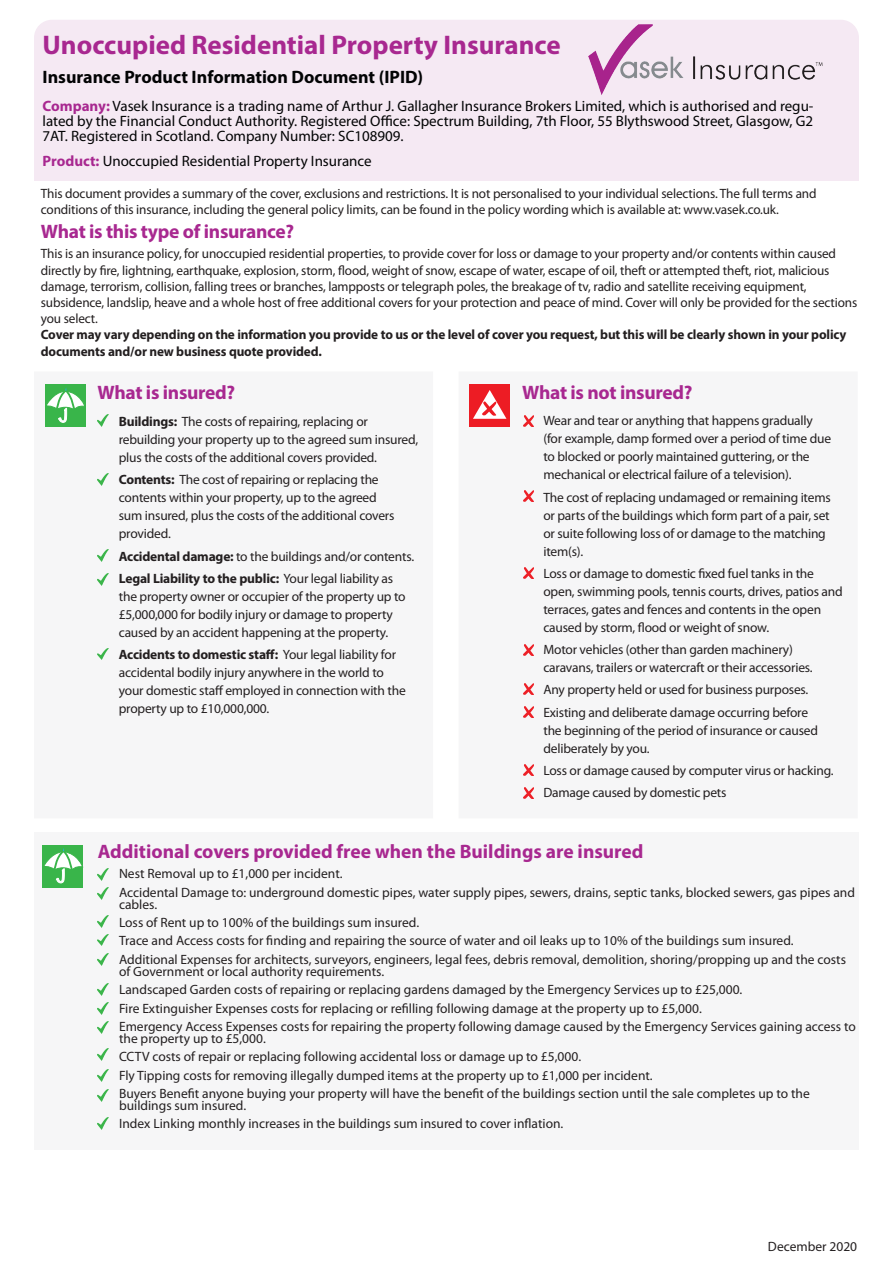
<style>
.page{position:relative;width:893px;height:1263px;background:#fff}
.page>*{position:absolute;margin:0;border:0;box-sizing:border-box;transform-origin:0 0}
.Form_title{font:700 27px "Myriad Pro";color:#a82890}
.Cover_subhead{font:700 19.5px "Myriad Pro";letter-spacing:-.01em;color:#a82890}
.Form_title-2{font:700 18px "Myriad Pro";color:#020304}
.t1{font:15px/15px "Myriad Pro";color:#020304;text-align:justify}
.Form_intro{font:13.5px/16.2px "Myriad Pro";color:#231f20}
.Covered_bullets{font:13.5px/18px "Myriad Pro";letter-spacing:-.015em;color:#231f20}
.Form_intro-2{font:700 13.5px/16.2px "Myriad Pro";letter-spacing:-.01em;color:#231f20}
.s1{font-weight:700;color:#a82890}
.s2{font-weight:700}
</style>
<div class="page">
<div style="left:45px;top:384px;width:41px;height:43px;background:#39b54a"></div>
<svg style="left:47px;top:387px;width:37px;height:36px"></svg>
<svg style="left:98px;top:414px;width:10px;height:12px"></svg>
<div style="left:469px;top:384px;width:41px;height:43px;background:#ed1c24"></div>
<svg style="left:473px;top:390px;width:33px;height:29px"></svg>
<svg style="left:98px;top:473px;width:11px;height:12px"></svg>
<svg style="left:98px;top:549px;width:11px;height:12px"></svg>
<svg style="left:523px;top:491px;width:11px;height:10px"></svg>
<svg style="left:523px;top:567px;width:11px;height:11px"></svg>
<svg style="left:523px;top:644px;width:11px;height:11px"></svg>
<svg style="left:523px;top:684px;width:11px;height:11px"></svg>
<svg style="left:523px;top:707px;width:11px;height:10px"></svg>
<svg style="left:523px;top:765px;width:11px;height:11px"></svg>
<svg style="left:523px;top:788px;width:11px;height:11px"></svg>
<svg style="left:98px;top:573px;width:11px;height:12px"></svg>
<svg style="left:98px;top:648px;width:11px;height:12px"></svg>
<div style="left:34px;top:146px;width:825px;height:35px;background:#f5e9f3"></div>
<div style="left:34px;top:20px;width:825px;height:160px;background:#f5e9f3;border-radius:18px"></div>
<div style="left:34px;top:833px;width:825px;height:317px;background:#f6f6f7"></div>
<svg style="left:98px;top:887px;width:11px;height:12px"></svg>
<svg style="left:98px;top:1003px;width:11px;height:11px"></svg>
<div style="left:42px;top:845px;width:41px;height:42px;background:#39b54a"></div>
<svg style="left:44px;top:848px;width:38px;height:35px"></svg>
<svg style="left:98px;top:868px;width:11px;height:12px"></svg>
<svg style="left:98px;top:983px;width:11px;height:12px"></svg>
<svg style="left:98px;top:915px;width:11px;height:12px"></svg>
<svg style="left:98px;top:1021px;width:11px;height:12px"></svg>
<svg style="left:98px;top:934px;width:11px;height:12px"></svg>
<svg style="left:98px;top:1070px;width:11px;height:12px"></svg>
<svg style="left:98px;top:954px;width:11px;height:12px"></svg>
<svg style="left:98px;top:1090px;width:11px;height:12px"></svg>
<svg style="left:98px;top:1117px;width:11px;height:12px"></svg>
<svg style="left:523px;top:415px;width:11px;height:11px"></svg>
<svg style="left:98px;top:1048px;width:11px;height:12px"></svg>
<img style="left:588px;top:24px;width:235px;height:71px">
<p class="Form_title" style="left:43px;top:28px;width:520px">Unoccupied Residential Property Insurance</p>
<p class="Form_title-2" style="left:43px;top:65px;width:382px">Insurance Product Information Document (IPID)</p>
<p class="t1" style="left:43px;top:98px;width:772px"><span class="s1">Company:</span> Vasek Insurance is a trading name of Arthur J. Gallagher Insurance Brokers Limited, which is authorised and regu&shy;lated by the Financial Conduct Authority. Registered Office: Spectrum Building, 7th Floor, 55 Blythswood Street, Glasgow, G2<br>7AT. Registered in Scotland. Company Number: SC108909.</p>
<p class="t1" style="left:43px;top:153px;width:331px"><span class="s1">Product:</span> Unoccupied Residential Property Insurance</p>
<p class="Form_intro" style="left:41px;top:185px;width:777px">This document provides a summary of the cover, exclusions and restrictions. It is not personalised to your individual selections. The full terms and conditions of this insurance, including the general policy limits, can be found in the policy wording which is available at: www.vasek.co.uk.</p>
<p class="Cover_subhead" style="left:41px;top:219px;width:255px">What is this type of insurance?</p>
<p class="Form_intro" style="left:41px;top:246px;width:818px">This is an insurance policy, for unoccupied residential properties, to provide cover for loss or damage to your property and/or contents within caused directly by fire, lightning, earthquake, explosion, storm, flood, weight of snow, escape of water, escape of oil, theft or attempted theft, riot, malicious damage, terrorism, collision, falling trees or branches, lampposts or telegraph poles, the breakage of tv, radio and satellite receiving equipment, subsidence, landslip, heave and a whole host of free additional covers for your protection and peace of mind. Cover will only be provided for the sections you select.</p>
<p class="Form_intro-2" style="left:41px;top:326px;width:807px">Cover may vary depending on the information you provide to us or the level of cover you request, but this will be clearly shown in your policy documents and/or new business quote provided.</p>
<p class="Cover_subhead" style="left:98px;top:380px;width:139px">What is insured?</p>
<p class="Covered_bullets" style="left:119px;top:412px;width:301px"><span class="s2">Buildings:</span> The costs of repairing, replacing or rebuilding your property up to the agreed sum insured, plus the costs of the additional covers provided.</p>
<p class="Covered_bullets" style="left:119px;top:471px;width:277px"><span class="s2">Contents:</span> The cost of repairing or replacing the contents within your property, up to the agreed sum insured, plus the costs of the additional covers provided.</p>
<p class="Covered_bullets" style="left:119px;top:547px;width:297px"><span class="s2">Accidental damage:</span> to the buildings and/or contents.</p>
<p class="Covered_bullets" style="left:119px;top:569px;width:288px"><span class="s2">Legal Liability to the public:</span> Your legal liability as the property owner or occupier of the property up to £5,000,000 for bodily injury or damage to property caused by an accident happening at the property.</p>
<p class="Covered_bullets" style="left:119px;top:645px;width:288px"><span class="s2">Accidents to domestic staff:</span> Your legal liability for accidental bodily injury anywhere in the world to your domestic staff employed in connection with the property up to £10,000,000.</p>
<p class="Cover_subhead" style="left:522px;top:380px;width:172px">What is not insured?</p>
<p class="Covered_bullets" style="left:543px;top:412px;width:289px">Wear and tear or anything that happens gradually (for example, damp formed over a period of time due to blocked or poorly maintained guttering, or the mechanical or electrical failure of a television).</p>
<p class="Covered_bullets" style="left:543px;top:488px;width:289px">The cost of replacing undamaged or remaining items or parts of the buildings which form part of a pair, set or suite following loss of or damage to the matching item(s).</p>
<p class="Covered_bullets" style="left:543px;top:564px;width:301px">Loss or damage to domestic fixed fuel tanks in the open, swimming pools, tennis courts, drives, patios and terraces, gates and fences and contents in the open caused by storm, flood or weight of snow.</p>
<p class="Covered_bullets" style="left:543px;top:640px;width:271px">Motor vehicles (other than garden machinery) caravans, trailers or watercraft or their accessories.</p>
<p class="Covered_bullets" style="left:543px;top:681px;width:266px">Any property held or used for business purposes.</p>
<p class="Covered_bullets" style="left:543px;top:703px;width:276px">Existing and deliberate damage occurring before the beginning of the period of insurance or caused deliberately by you.</p>
<p class="Covered_bullets" style="left:543px;top:761px;width:292px">Loss or damage caused by computer virus or hacking.</p>
<p class="Covered_bullets" style="left:543px;top:783px;width:185px">Damage caused by domestic pets</p>
<p class="Cover_subhead" style="left:98px;top:838px;width:547px">Additional covers provided free when the Buildings are insured</p>
<p class="Form_intro" style="left:119px;top:865px;width:225px">Nest Removal up to £1,000 per incident.</p>
<p class="Form_intro" style="left:119px;top:886px;width:737px;line-height:12px">Accidental Damage to: underground domestic pipes, water supply pipes, sewers, drains, septic tanks, blocked sewers, gas pipes and cables.</p>
<p class="Form_intro" style="left:119px;top:914px;width:302px">Loss of Rent up to 100% of the buildings sum insured.</p>
<p class="Form_intro" style="left:119px;top:932px;width:676px">Trace and Access costs for finding and repairing the source of water and oil leaks up to 10% of the buildings sum insured.</p>
<p class="Form_intro" style="left:119px;top:953px;width:728px;line-height:12px">Additional Expenses for architects, surveyors, engineers, legal fees, debris removal, demolition, shoring/propping up and the costs of Government or local authority requirements.</p>
<p class="Form_intro" style="left:119px;top:981px;width:625px">Landscaped Garden costs of repairing or replacing gardens damaged by the Emergency Services up to £25,000.</p>
<p class="Form_intro" style="left:119px;top:1000px;width:584px">Fire Extinguisher Expenses costs for replacing or refilling following damage at the property up to £5,000.</p>
<p class="Form_intro" style="left:119px;top:1020px;width:738px;line-height:12px">Emergency Access Expenses costs for repairing the property following damage caused by the Emergency Services gaining access to the property up to £5,000.</p>
<p class="Form_intro" style="left:119px;top:1048px;width:464px">CCTV costs of repair or replacing following accidental loss or damage up to £5,000.</p>
<p class="Form_intro" style="left:119px;top:1067px;width:535px">Fly Tipping costs for removing illegally dumped items at the property up to £1,000 per incident.</p>
<p class="Form_intro" style="left:119px;top:1087px;width:692px;line-height:12px">Buyers Benefit anyone buying your property will have the benefit of the buildings section until the sale completes up to the buildings sum insured.</p>
<p class="Form_intro" style="left:119px;top:1115px;width:446px">Index Linking monthly increases in the buildings sum insured to cover inflation.</p>
<p class="Form_intro" style="left:768px;top:1238px;width:91px">December 2020</p>
</div>
